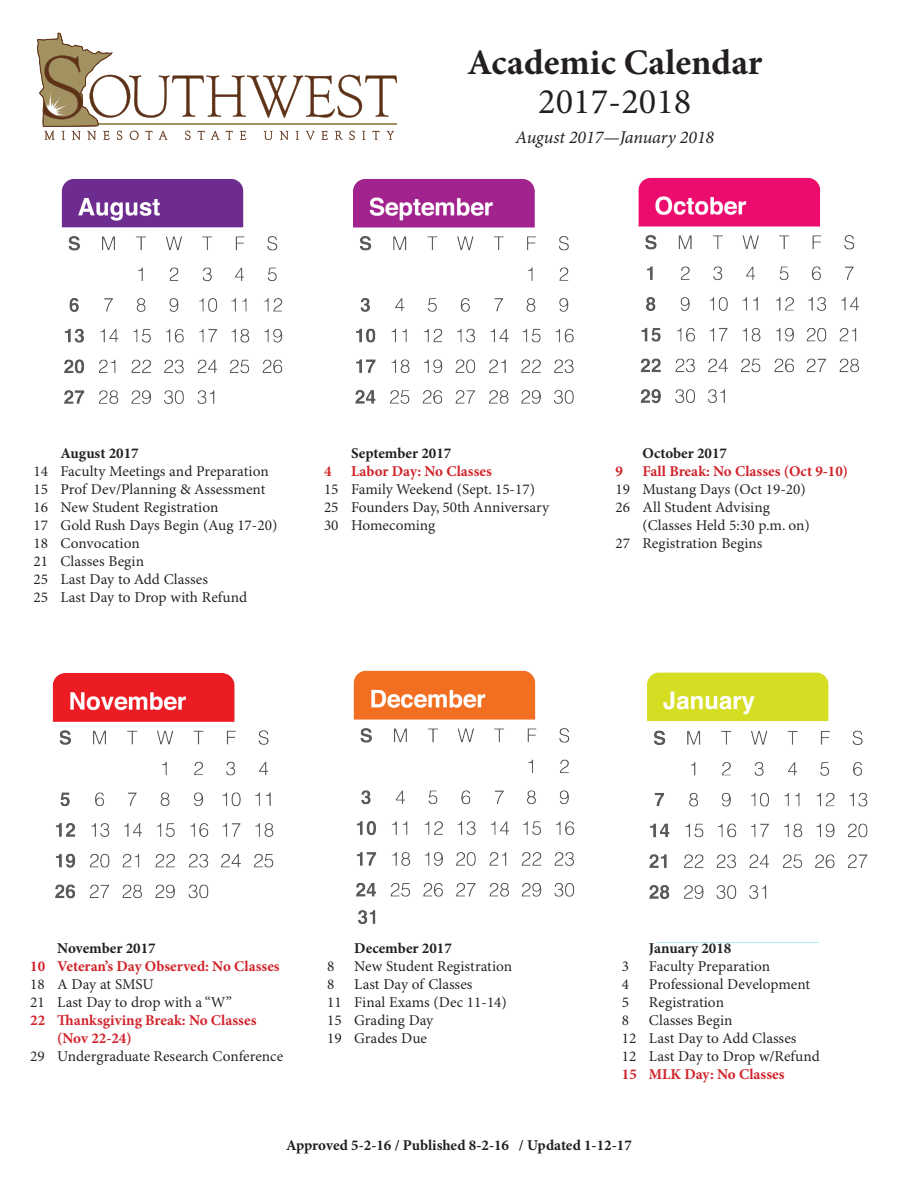
<style>
.page{position:relative;width:918px;height:1188px;background:#fff}
.page>*{position:absolute;margin:0;border:0;box-sizing:border-box;transform-origin:0 0}
.t1{font:700 36px "Minion Pro";color:#231f20}
.t2{font:36px "Minion Pro";color:#231f20}
.t3{font:italic 18px "Minion Pro";color:#231f20}
.t4{font:15px "Minion Pro";color:#231f20}
.t5{font:700 15px "Minion Pro";color:#d1232a}
.t6{font:700 15px "Minion Pro";color:#231f20}
</style>
<div class="page">
<svg style="left:37px;top:33px;width:360px;height:107px"></svg>
<img style="left:61px;top:179px;width:222px;height:225px">
<img style="left:353px;top:179px;width:221px;height:225px">
<img style="left:638px;top:177px;width:222px;height:227px">
<img style="left:52px;top:673px;width:222px;height:226px">
<img style="left:353px;top:670px;width:222px;height:254px">
<img style="left:647px;top:672px;width:221px;height:227px">
<p class="t1" style="left:467px;top:37px;width:297px">Academic Calendar</p>
<p class="t2" style="left:538px;top:80px;width:155px">2017-2018</p>
<p class="t3" style="left:515px;top:125px;width:200px">August 2017—January 2018</p>
<p class="t6" style="left:60px;top:443px;width:80px">August 2017</p>
<p class="t4" style="left:33px;top:462px;width:237px">14 Faculty Meetings and Preparation</p>
<p class="t4" style="left:33px;top:480px;width:233px">15 Prof Dev/Planning &amp; Assessment</p>
<p class="t4" style="left:33px;top:498px;width:187px">16 New Student Registration</p>
<p class="t4" style="left:33px;top:516px;width:245px">17 Gold Rush Days Begin (Aug 17-20)</p>
<p class="t4" style="left:33px;top:534px;width:108px">18 Convocation</p>
<p class="t4" style="left:33px;top:552px;width:112px">21 Classes Begin</p>
<p class="t4" style="left:33px;top:570px;width:176px">25 Last Day to Add Classes</p>
<p class="t4" style="left:33px;top:588px;width:215px">25 Last Day to Drop with Refund</p>
<p class="t6" style="left:351px;top:443px;width:102px">September 2017</p>
<p class="t5" style="left:324px;top:461px;width:9px">4</p>
<p class="t5" style="left:351px;top:461px;width:142px">Labor Day: No Classes</p>
<p class="t4" style="left:324px;top:480px;width:212px">15 Family Weekend (Sept. 15-17)</p>
<p class="t4" style="left:324px;top:498px;width:227px">25 Founders Day, 50th Anniversary</p>
<p class="t4" style="left:324px;top:516px;width:113px">30 Homecoming</p>
<p class="t6" style="left:643px;top:443px;width:86px">October 2017</p>
<p class="t5" style="left:616px;top:461px;width:9px">9</p>
<p class="t5" style="left:643px;top:461px;width:207px">Fall Break: No Classes (Oct 9-10)</p>
<p class="t4" style="left:616px;top:480px;width:192px">19 Mustang Days (Oct 19-20)</p>
<p class="t4" style="left:616px;top:498px;width:156px">26 All Student Advising</p>
<p class="t4" style="left:643px;top:516px;width:169px">(Classes Held 5:30 p.m. on)</p>
<p class="t4" style="left:616px;top:534px;width:148px">27 Registration Begins</p>
<p class="t6" style="left:57px;top:938px;width:100px">November 2017</p>
<p class="t5" style="left:30px;top:956px;width:251px">10 Veteran’s Day Observed: No Classes</p>
<p class="t4" style="left:30px;top:976px;width:125px">18 A Day at SMSU</p>
<p class="t4" style="left:30px;top:994px;width:203px">21 Last Day to drop with a “W”</p>
<p class="t5" style="left:30px;top:1010px;width:228px">22 Thanksgiving Break: No Classes</p>
<p class="t5" style="left:57px;top:1028px;width:76px">(Nov 22-24)</p>
<p class="t4" style="left:30px;top:1048px;width:255px">29 Undergraduate Research Conference</p>
<p class="t6" style="left:354px;top:938px;width:99px">December 2017</p>
<p class="t4" style="left:327px;top:958px;width:9px">8</p>
<p class="t4" style="left:354px;top:958px;width:160px">New Student Registration</p>
<p class="t4" style="left:327px;top:976px;width:9px">8</p>
<p class="t4" style="left:354px;top:976px;width:120px">Last Day of Classes</p>
<p class="t4" style="left:327px;top:994px;width:181px">11 Final Exams (Dec 11-14)</p>
<p class="t4" style="left:327px;top:1012px;width:108px">15 Grading Day</p>
<p class="t4" style="left:327px;top:1030px;width:101px">19 Grades Due</p>
<p class="t6" style="left:649px;top:938px;width:84px">January 2018</p>
<p class="t4" style="left:622px;top:958px;width:9px">3</p>
<p class="t4" style="left:649px;top:958px;width:123px">Faculty Preparation</p>
<p class="t4" style="left:622px;top:976px;width:9px">4</p>
<p class="t4" style="left:649px;top:976px;width:163px">Professional Development</p>
<p class="t4" style="left:622px;top:994px;width:9px">5</p>
<p class="t4" style="left:649px;top:994px;width:77px">Registration</p>
<p class="t4" style="left:622px;top:1012px;width:9px">8</p>
<p class="t4" style="left:649px;top:1012px;width:85px">Classes Begin</p>
<p class="t4" style="left:622px;top:1030px;width:176px">12 Last Day to Add Classes</p>
<p class="t4" style="left:622px;top:1048px;width:199px">12 Last Day to Drop w/Refund</p>
<p class="t5" style="left:622px;top:1064px;width:164px">15 MLK Day: No Classes</p>
<p class="t6" style="left:286px;top:1135px;width:347px">Approved 5-2-16 / Published 8-2-16 / Updated 1-12-17</p>
</div>
